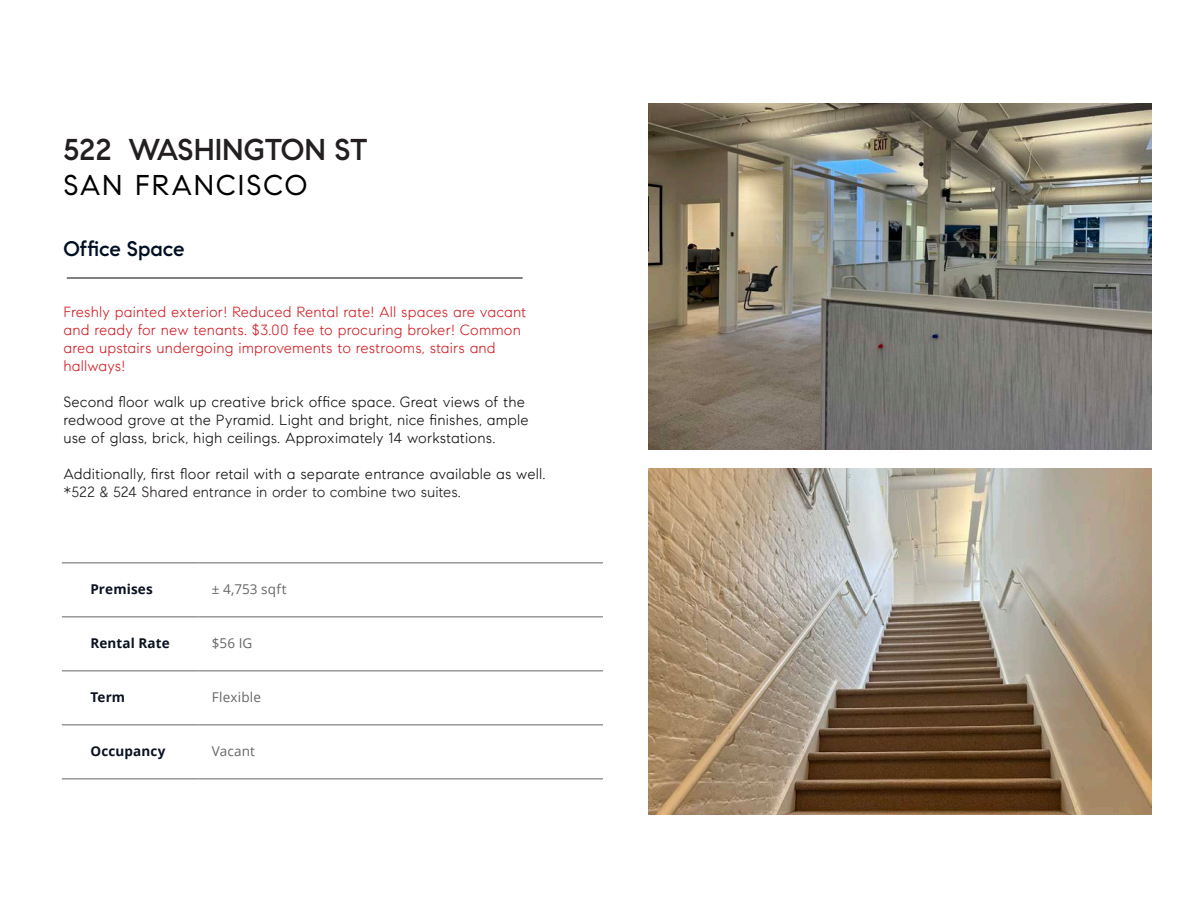
<style>
.page{position:relative;width:1188px;height:918px;background:#fff}
.page>*{position:absolute;margin:0;border:0;box-sizing:border-box;transform-origin:0 0}
.t1{font:500 30px "Compass Sans";color:#231f20}
.t2{font:28.5px "Compass Sans";letter-spacing:.07em;color:#000}
.t3{font:500 21px "Compass Sans";color:#000f24}
.t4{font:300 15px/18px "Compass Sans";letter-spacing:.01em;color:#161516}
.t5{font:300 15px/18px "Compass Sans";letter-spacing:.01em;color:#d1232a}
.t6{font:300 15px "Compass Sans";color:#231f20}
._8_15___Left{font:700 13.5px "Open Sans";letter-spacing:.01em;color:#0a1121}
._8_15___Left-2{font:13.5px "Open Sans";letter-spacing:.015em;color:#696565}
</style>
<div class="page">
<hr style="left:62px;top:563px;width:136px;height:1px;background:#696565">
<hr style="left:198px;top:563px;width:405px;height:1px;background:#696565">
<hr style="left:62px;top:617px;width:136px;height:1px;background:#696565">
<hr style="left:198px;top:617px;width:405px;height:1px;background:#696565">
<hr style="left:62px;top:671px;width:136px;height:1px;background:#696565">
<hr style="left:198px;top:671px;width:405px;height:1px;background:#696565">
<hr style="left:62px;top:725px;width:136px;height:1px;background:#696565">
<hr style="left:198px;top:725px;width:405px;height:1px;background:#696565">
<hr style="left:62px;top:779px;width:136px;height:1px;background:#696565">
<hr style="left:198px;top:779px;width:405px;height:1px;background:#696565">
<hr style="left:67px;top:278px;width:456px;height:1px;background:#040503">
<img style="left:649px;top:103px;width:502px;height:346px">
<img style="left:649px;top:469px;width:502px;height:346px">
<p class="t1" style="left:63px;top:132px;width:306px">522 WASHINGTON ST</p>
<p class="t2" style="left:63px;top:168px;width:245px">SAN FRANCISCO</p>
<p class="t3" style="left:63px;top:236px;width:123px">Office Space</p>
<p class="t5" style="left:63px;top:303px;width:464px">Freshly painted exterior! Reduced Rental rate! All spaces are vacant and ready for new tenants. $3.00 fee to procuring broker! Common area upstairs undergoing improvements to restrooms, stairs and hallways!</p>
<p class="t4" style="left:63px;top:393px;width:467px">Second floor walk up creative brick office space. Great views of the redwood grove at the Pyramid. Light and bright, nice finishes, ample use of glass, brick, high ceilings. Approximately 14 workstations.</p>
<p class="t4" style="left:63px;top:465px;width:484px">Additionally, first floor retail with a separate entrance available as well.</p>
<p class="t6" style="left:63px;top:483px;width:399px">*522 &amp; 524 Shared entrance in order to combine two suites.</p>
<p class="_8_15___Left" style="left:90px;top:580px;width:64px">Premises</p>
<p class="_8_15___Left-2" style="left:212px;top:580px;width:76px">± 4,753 sqft</p>
<p class="_8_15___Left" style="left:90px;top:634px;width:81px">Rental Rate</p>
<p class="_8_15___Left-2" style="left:212px;top:634px;width:42px">$56 IG</p>
<p class="_8_15___Left" style="left:90px;top:688px;width:36px">Term</p>
<p class="_8_15___Left-2" style="left:212px;top:688px;width:51px">Flexible</p>
<p class="_8_15___Left" style="left:90px;top:742px;width:77px">Occupancy</p>
<p class="_8_15___Left-2" style="left:212px;top:742px;width:45px">Vacant</p>
</div>
